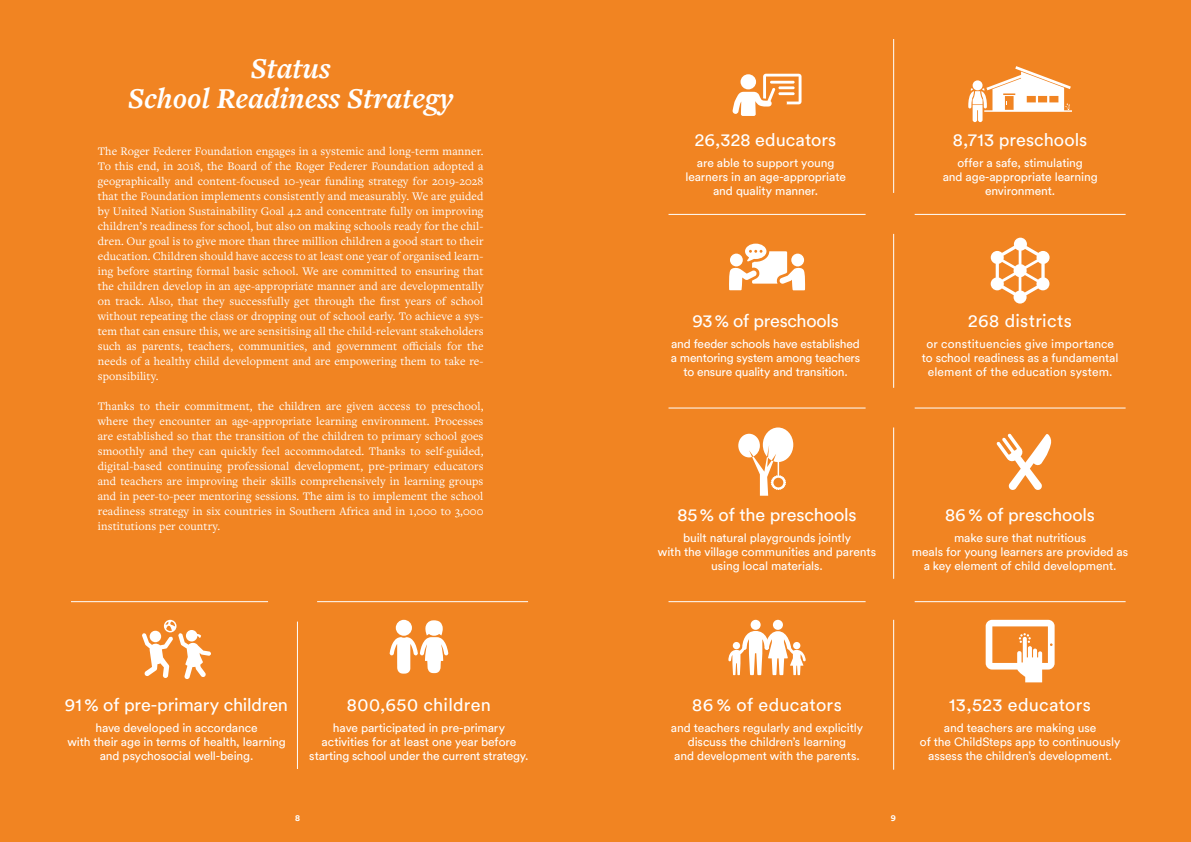
<style>
.page{position:relative;width:1191px;height:842px;background:#f18422}
.page>*{position:absolute;margin:0;border:0;box-sizing:border-box;transform-origin:0 0}
.t1{font:italic 700 30px/30px "Freight Text Pro";color:#fff;text-align:center}
.t2{font:18px "Circular";color:#fff}
.t3{font:18px "Circular";letter-spacing:.02em;color:#fff}
.t4{font:18px "Circular";letter-spacing:-.02em;color:#fff}
.t5{font:12px/15px "Freight Text Pro";letter-spacing:.01em;color:#fff;text-align:justify}
.t6{font:12px/14px "Circular";letter-spacing:-.01em;color:#fff;text-align:center}
.t7{font:700 8.8px "Circular";color:#fff}
</style>
<div class="page">
<svg style="left:389px;top:620px;width:59px;height:54px"></svg>
<svg style="left:142px;top:620px;width:69px;height:59px"></svg>
<svg style="left:968px;top:66px;width:104px;height:56px"></svg>
<div style="left:972px;top:80px;width:10px;height:10px;background:#fff;border-radius:50%"></div>
<svg style="left:729px;top:244px;width:76px;height:46px"></svg>
<div style="left:730px;top:254px;width:13px;height:12px;background:#fff;border-radius:50%"></div>
<svg style="left:996px;top:433px;width:55px;height:57px"></svg>
<svg style="left:985px;top:620px;width:69px;height:62px"></svg>
<hr style="left:893px;top:234px;width:1px;height:154px;background:#fff">
<hr style="left:893px;top:39px;width:1px;height:154px;background:#fff">
<hr style="left:893px;top:427px;width:1px;height:152px;background:#fff">
<hr style="left:893px;top:620px;width:1px;height:150px;background:#fff">
<hr style="left:297px;top:621px;width:1px;height:148px;background:#fff">
<hr style="left:668px;top:408px;width:197px;height:1px;background:#fff">
<hr style="left:71px;top:601px;width:197px;height:1px;background:#fff">
<hr style="left:668px;top:214px;width:197px;height:1px;background:#fff">
<hr style="left:668px;top:601px;width:197px;height:1px;background:#fff">
<hr style="left:914px;top:408px;width:211px;height:1px;background:#fff">
<hr style="left:317px;top:601px;width:211px;height:1px;background:#fff">
<hr style="left:914px;top:214px;width:211px;height:1px;background:#fff">
<hr style="left:914px;top:601px;width:211px;height:1px;background:#fff">
<div style="left:750px;top:620px;width:10px;height:10px;background:#fff;border-radius:50%"></div>
<div style="left:773px;top:620px;width:10px;height:10px;background:#fff;border-radius:50%"></div>
<svg style="left:728px;top:631px;width:77px;height:44px"></svg>
<svg style="left:990px;top:238px;width:59px;height:66px"></svg>
<svg style="left:738px;top:427px;width:55px;height:69px"></svg>
<svg style="left:732px;top:74px;width:69px;height:42px"></svg>
<hr style="left:770px;top:81px;width:24px;height:3px;background:#fff">
<hr style="left:778px;top:86px;width:16px;height:3px;background:#fff">
<hr style="left:778px;top:92px;width:16px;height:3px;background:#fff">
<h1 class="t1" style="left:128px;top:52px;width:327px">Status<br>School Readiness Strategy</h1>
<p class="t5" style="left:98px;top:143px;width:387px">The Roger Federer Foundation engages in a systemic and long-term manner.<br>To this end, in 2018, the Board of the Roger Federer Foundation adopted a geographically and content-focused 10-year funding strategy for 2019-2028 that the Foundation implements consistently and measurably. We are guided by United Nation Sustainability Goal 4.2 and concentrate fully on improving children’s readiness for school, but also on making schools ready for the chil&shy;dren. Our goal is to give more than three million children a good start to their education. Children should have access to at least one year of organised learn&shy;ing before starting formal basic school. We are committed to ensuring that the children develop in an age-appropriate manner and are developmentally on track. Also, that they successfully get through the first years of school without repeating the class or dropping out of school early. To achieve a sys&shy;tem that can ensure this, we are sensitising all the child-relevant stakeholders such as parents, teachers, communities, and government officials for the needs of a healthy child development and are empowering them to take re&shy;sponsibility.</p>
<p class="t5" style="left:98px;top:398px;width:387px">Thanks to their commitment, the children are given access to preschool, where they encounter an age-appropriate learning environment. Processes are established so that the transition of the children to primary school goes smoothly and they can quickly feel accommodated. Thanks to self-guided, digital-based continuing professional development, pre-primary educators and teachers are improving their skills comprehensively in learning groups and in peer-to-peer mentoring sessions. The aim is to implement the school readiness strategy in six countries in Southern Africa and in 1,000 to 3,000 institutions per country.</p>
<h2 class="t2" style="left:65px;top:693px;width:225px">91% of pre-primary children</h2>
<p class="t6" style="left:67px;top:720px;width:220px">have developed in accordance<br>with their age in terms of health, learning and psychosocial well-being.</p>
<h2 class="t3" style="left:347px;top:693px;width:146px">800,650 children</h2>
<p class="t6" style="left:309px;top:720px;width:221px">have participated in pre-primary activities for at least one year before starting school under the current strategy.</p>
<p class="t7" style="left:295px;top:812px;width:6px">8</p>
<h2 class="t2" style="left:695px;top:129px;width:143px">26,328 educators</h2>
<p class="t6" style="left:685px;top:156px;width:162px">are able to support young learners in an age-appropriate and quality manner.</p>
<h2 class="t4" style="left:692px;top:310px;width:148px">93% of preschools</h2>
<p class="t6" style="left:671px;top:337px;width:191px">and feeder schools have established a mentoring system among teachers to ensure quality and transition.</p>
<h2 class="t2" style="left:952px;top:129px;width:136px">8,713 preschools</h2>
<p class="t6" style="left:942px;top:156px;width:156px">offer a safe, stimulating<br>and age-appropriate learning environment.</p>
<h2 class="t2" style="left:968px;top:310px;width:105px">268 districts</h2>
<p class="t6" style="left:921px;top:337px;width:198px">or constituencies give importance to school readiness as a fundamental element of the education system.</p>
<h2 class="t2" style="left:677px;top:504px;width:181px">85% of the preschools</h2>
<p class="t6" style="left:658px;top:531px;width:220px">built natural playgrounds jointly<br>with the village communities and parents using local materials.</p>
<h2 class="t2" style="left:945px;top:504px;width:151px">86% of preschools</h2>
<p class="t6" style="left:912px;top:531px;width:218px">make sure that nutritious<br>meals for young learners are provided as a key element of child development.</p>
<h2 class="t2" style="left:692px;top:693px;width:151px">86 % of educators</h2>
<p class="t6" style="left:671px;top:720px;width:194px">and teachers regularly and explicitly discuss the children’s learning<br>and development with the parents.</p>
<p class="t7" style="left:890px;top:812px;width:7px">9</p>
<h2 class="t3" style="left:949px;top:693px;width:143px">13,523 educators</h2>
<p class="t6" style="left:920px;top:720px;width:202px">and teachers are making use<br>of the ChildSteps app to continuously assess the children’s development.</p>
</div>
